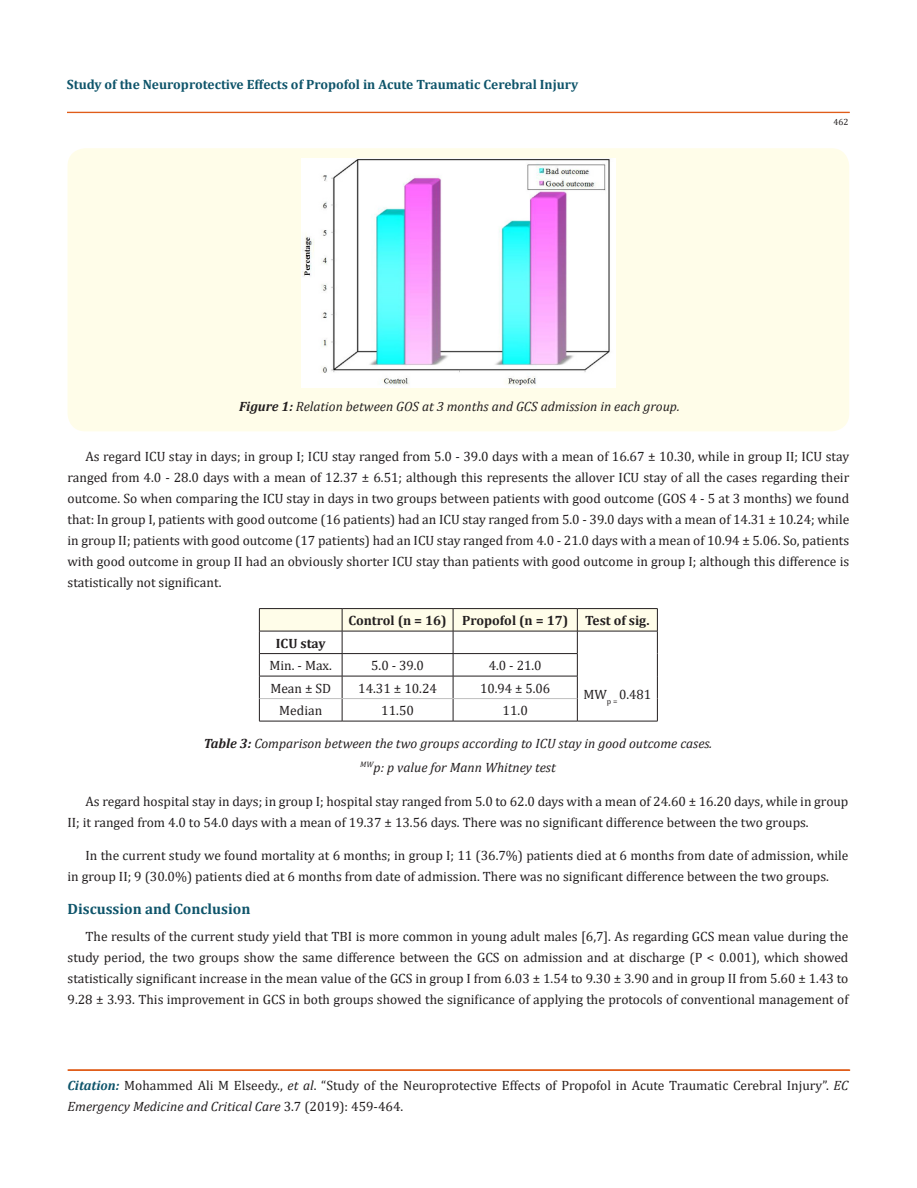
<style>
.page{position:relative;width:917px;height:1188px;background:#fff}
.page>*{position:absolute;margin:0;border:0;box-sizing:border-box;transform-origin:0 0}
.t1{font:700 15px "Cambria";color:#0e546a}
.t2{font:13.5px/21px "Cambria";color:#231f20}
.t3{font:italic 13.5px "Cambria";color:#231f20}
.t4{font:700 13.5px "Cambria";color:#0e546a}
.t5{font:700 13.5px "Cambria";color:#231f20}
.t6{font:9px "Cambria";color:#231f20}
.s1{font-weight:700}
.s2{font-weight:700;font-style:italic;color:#0e546a}
.s3{font-style:italic}
</style>
<div class="page">
<div style="left:67px;top:112px;width:782px;height:1px;border:1px solid #e05d1a"></div>
<div style="left:68px;top:1070px;width:781px;height:1px;border:1px solid #e05d1a"></div>
<div style="left:68px;top:148px;width:781px;height:283px;background:#fffde9;border-radius:18px"></div>
<img style="left:301px;top:158px;width:314px;height:229px">
<hr style="left:259px;top:608px;width:83px;height:1px;background:#231f20">
<hr style="left:342px;top:608px;width:111px;height:1px;background:#231f20">
<hr style="left:453px;top:608px;width:124px;height:1px;background:#231f20">
<hr style="left:577px;top:608px;width:80px;height:1px;background:#231f20">
<svg style="left:259px;top:609px;width:399px;height:112px"></svg>
<hr style="left:259px;top:721px;width:83px;height:1px;background:#231f20">
<hr style="left:342px;top:721px;width:111px;height:1px;background:#231f20">
<hr style="left:453px;top:721px;width:124px;height:1px;background:#231f20">
<hr style="left:577px;top:721px;width:80px;height:1px;background:#231f20">
<hr style="left:259px;top:698px;width:83px;height:1px;background:#bfbfbf">
<hr style="left:342px;top:698px;width:111px;height:1px;background:#bfbfbf">
<hr style="left:453px;top:698px;width:124px;height:1px;background:#bfbfbf">
<p class="t4" style="left:67px;top:75px;width:513px">Study of the Neuroprotective Effects of Propofol in Acute Traumatic Cerebral Injury</p>
<p class="t3" style="left:239px;top:397px;width:442px"><span class="s1">Figure 1:</span> Relation between GOS at 3 months and GCS admission in each group.</p>
<p class="t6" style="left:833px;top:117px;width:16px">462</p>
<p class="t2" style="left:68px;top:445px;width:783px;text-align:justify;text-indent:18px">As regard ICU stay in days; in group I; ICU stay ranged from 5.0 - 39.0 days with a mean of 16.67 ± 10.30, while in group II; ICU stay ranged from 4.0 - 28.0 days with a mean of 12.37 ± 6.51; although this represents the allover ICU stay of all the cases regarding their outcome. So when comparing the ICU stay in days in two groups between patients with good outcome (GOS 4 - 5 at 3 months) we found that: In group I, patients with good outcome (16 patients) had an ICU stay ranged from 5.0 - 39.0 days with a mean of 14.31 ± 10.24; while in group II; patients with good outcome (17 patients) had an ICU stay ranged from 4.0 - 21.0 days with a mean of 10.94 ± 5.06. So, patients with good outcome in group II had an obviously shorter ICU stay than patients with good outcome in group I; although this difference is statistically not significant.</p>
<p class="t5" style="left:276px;top:633px;width:51px">ICU stay</p>
<p class="t5" style="left:348px;top:611px;width:100px">Control (n = 16)</p>
<p class="t5" style="left:462px;top:611px;width:108px">Propofol (n = 17)</p>
<p class="t5" style="left:585px;top:611px;width:66px">Test of sig.</p>
<p class="t2" style="left:269px;top:655px;width:64px">Min. - Max.</p>
<p class="t2" style="left:371px;top:655px;width:54px">5.0 - 39.0</p>
<p class="t2" style="left:489px;top:655px;width:54px">4.0 - 21.0</p>
<p class="t2" style="left:270px;top:677px;width:62px">Mean ± SD</p>
<p class="t2" style="left:358px;top:677px;width:80px">14.31 ± 10.24</p>
<p class="t2" style="left:480px;top:677px;width:71px">10.94 ± 5.06</p>
<p class="t2" style="left:279px;top:700px;width:44px">Median</p>
<p class="t2" style="left:381px;top:700px;width:34px">11.50</p>
<p class="t2" style="left:502px;top:700px;width:27px">11.0</p>
<p class="t3" style="left:204px;top:734px;width:510px"><span class="s1">Table 3:</span> Comparison between the two groups according to ICU stay in good outcome cases.</p>
<p class="t3" style="left:360px;top:758px;width:197px"><sup>MW</sup>p: p value for Mann Whitney test</p>
<p class="t2" style="left:68px;top:791px;width:782px;text-indent:18px">As regard hospital stay in days; in group I; hospital stay ranged from 5.0 to 62.0 days with a mean of 24.60 ± 16.20 days, while in group<br>II; it ranged from 4.0 to 54.0 days with a mean of 19.37 ± 13.56 days. There was no significant difference between the two groups.</p>
<p class="t2" style="left:68px;top:845px;width:782px;text-indent:18px">In the current study we found mortality at 6 months; in group I; 11 (36.7%) patients died at 6 months from date of admission, while in group II; 9 (30.0%) patients died at 6 months from date of admission. There was no significant difference between the two groups.</p>
<p class="t1" style="left:68px;top:898px;width:184px">Discussion and Conclusion</p>
<p class="t2" style="left:68px;top:926px;width:782px;text-align:justify;text-indent:18px">The results of the current study yield that TBI is more common in young adult males [6,7]. As regarding GCS mean value during the study period, the two groups show the same difference between the GCS on admission and at discharge (P &lt; 0.001), which showed statistically significant increase in the mean value of the GCS in group I from 6.03 ± 1.54 to 9.30 ± 3.90 and in group II from 5.60 ± 1.43 to 9.28 ± 3.93. This improvement in GCS in both groups showed the significance of applying the protocols of conventional management of</p>
<p class="t2" style="left:583px;top:684px;width:69px">MW<sub>p</sub> <sub>=</sub> 0.481</p>
<p class="t2" style="left:68px;top:1075px;width:782px"><span class="s2">Citation:</span> Mohammed Ali M Elseedy., <span class="s3">et al</span>. “Study of the Neuroprotective Effects of Propofol in Acute Traumatic Cerebral Injury”. <span class="s3">EC<br>Emergency Medicine and Critical Care</span> 3.7 (2019): 459-464.</p>
</div>
